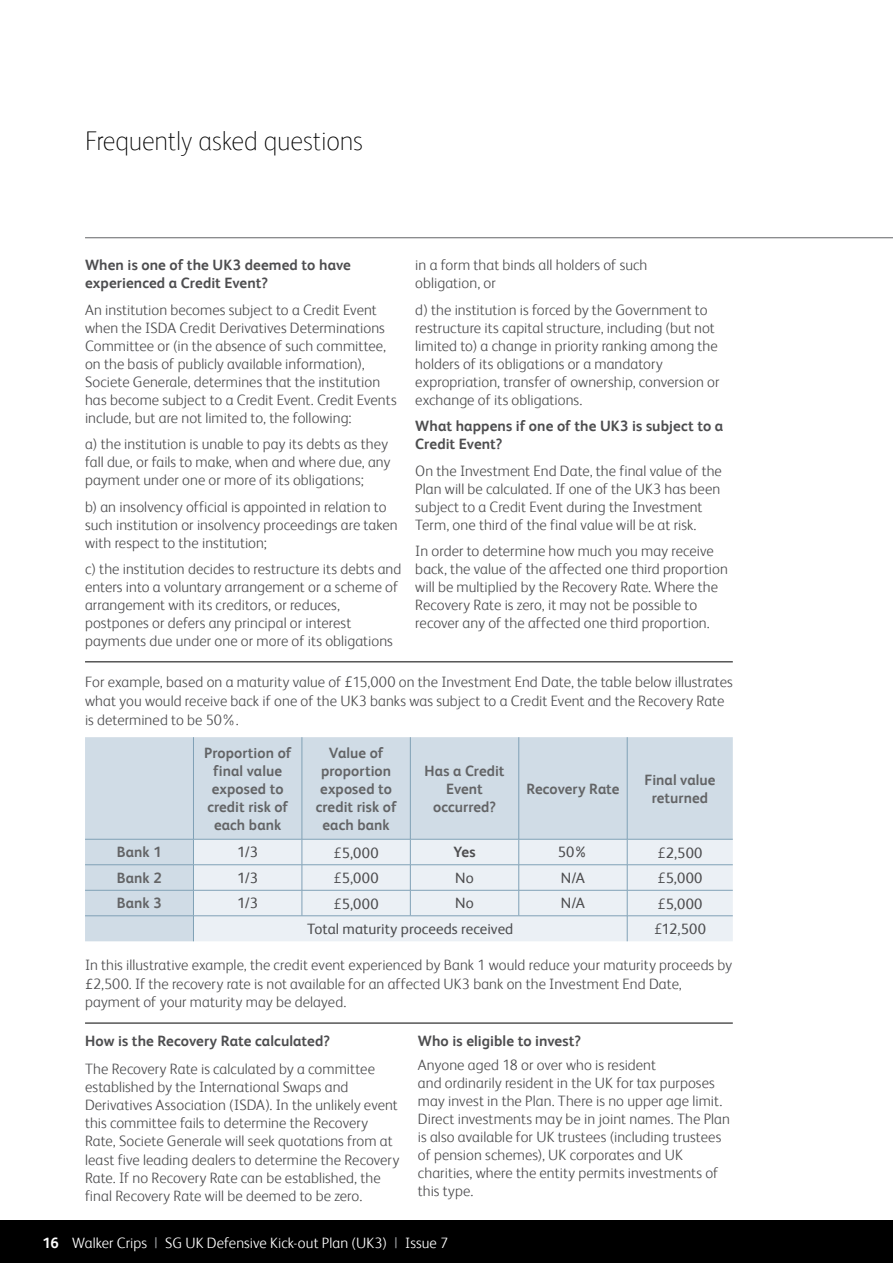
<style>
.page{position:relative;width:893px;height:1263px;background:#fff}
.page>*{position:absolute;margin:0;border:0;box-sizing:border-box;transform-origin:0 0}
.t1{font:100 27px "FS Albert";letter-spacing:-.01em;color:#000}
.t2{font:300 15px/18px "FS Albert";letter-spacing:.005em;color:#4d4d4f}
.t3{font:700 15px/18px "FS Albert";letter-spacing:.005em;color:#636466;text-align:center}
.t4{font:700 15px/18px "FS Albert";letter-spacing:.005em;color:#4d4d4f}
.t5{font:15px "FS Albert";letter-spacing:.01em;color:#4d4d4f}
.t6{font:300 15px "FS Albert";letter-spacing:.005em;color:#fff}
.s1{font-family:"Frutiger"}
.s2{font-family:"Frutiger";font-weight:300}
.s3{font-family:"Frutiger";font-size:14.7px}
.s4{font-weight:700}
.s5{font-weight:400;color:#939598}
</style>
<div class="page">
<div style="left:0;top:1220px;width:893px;height:43px;background:#000"></div>
<hr style="left:85px;top:237px;width:808px;height:1px;background:#636466">
<div style="left:85px;top:737px;width:648px;height:204px;background:#d0dce6"></div>
<div style="left:194px;top:840px;width:539px;height:101px;background:#ebf0f5"></div>
<hr style="left:518px;top:737px;width:1px;height:102px;background:#80a1b6">
<svg style="left:518px;top:840px;width:1px;height:75px"></svg>
<hr style="left:627px;top:737px;width:1px;height:102px;background:#80a1b6">
<hr style="left:85px;top:915px;width:108px;height:1px;background:#80a1b6">
<hr style="left:193px;top:915px;width:109px;height:1px;background:#80a1b6">
<hr style="left:302px;top:915px;width:108px;height:1px;background:#80a1b6">
<hr style="left:410px;top:915px;width:109px;height:1px;background:#80a1b6">
<hr style="left:519px;top:915px;width:108px;height:1px;background:#80a1b6">
<hr style="left:627px;top:915px;width:106px;height:1px;background:#80a1b6">
<svg style="left:193px;top:840px;width:1px;height:101px"></svg>
<hr style="left:193px;top:737px;width:1px;height:102px;background:#80a1b6">
<hr style="left:302px;top:737px;width:1px;height:102px;background:#80a1b6">
<hr style="left:410px;top:737px;width:1px;height:102px;background:#80a1b6">
<hr style="left:85px;top:839px;width:108px;height:1px;background:#80a1b6">
<hr style="left:193px;top:839px;width:109px;height:1px;background:#80a1b6">
<hr style="left:302px;top:839px;width:108px;height:1px;background:#80a1b6">
<hr style="left:410px;top:839px;width:109px;height:1px;background:#80a1b6">
<hr style="left:519px;top:839px;width:108px;height:1px;background:#80a1b6">
<hr style="left:627px;top:839px;width:106px;height:1px;background:#80a1b6">
<hr style="left:85px;top:864px;width:108px;height:1px;background:#80a1b6">
<hr style="left:193px;top:864px;width:109px;height:1px;background:#80a1b6">
<hr style="left:302px;top:864px;width:108px;height:1px;background:#80a1b6">
<hr style="left:410px;top:864px;width:109px;height:1px;background:#80a1b6">
<hr style="left:519px;top:864px;width:108px;height:1px;background:#80a1b6">
<hr style="left:627px;top:864px;width:106px;height:1px;background:#80a1b6">
<hr style="left:85px;top:890px;width:108px;height:1px;background:#80a1b6">
<hr style="left:193px;top:890px;width:109px;height:1px;background:#80a1b6">
<hr style="left:302px;top:890px;width:108px;height:1px;background:#80a1b6">
<svg style="left:302px;top:839px;width:1px;height:76px"></svg>
<hr style="left:410px;top:890px;width:109px;height:1px;background:#80a1b6">
<svg style="left:410px;top:839px;width:1px;height:76px"></svg>
<hr style="left:519px;top:890px;width:108px;height:1px;background:#80a1b6">
<hr style="left:627px;top:890px;width:106px;height:1px;background:#80a1b6">
<svg style="left:627px;top:839px;width:1px;height:102px"></svg>
<hr style="left:85px;top:661px;width:648px;height:1px;background:#000">
<hr style="left:85px;top:1023px;width:648px;height:1px;background:#000">
<h1 class="t1" style="left:85px;top:125px;width:279px">Frequently asked questions</h1>
<p class="t4" style="left:85px;top:256px;width:267px">When is one of the UK3 deemed to have experienced a Credit Event?</p>
<p class="t2" style="left:85px;top:300px;width:313px">An institution becomes subject to a Credit Event when the ISDA Credit Derivatives Determinations Committee or (in the absence of such committee, on the basis of publicly available information), Societe Generale, determines that the institution has become subject to a Credit Event. Credit Events include, but are not limited to, the following:</p>
<p class="t2" style="left:85px;top:435px;width:307px">a) the institution is unable to pay its debts as they fall due, or fails to make, when and where due, any payment under one or more of its obligations;</p>
<p class="t2" style="left:85px;top:497px;width:314px">b) an insolvency official is appointed in relation to such institution or insolvency proceedings are taken with respect to the institution;</p>
<p class="t2" style="left:85px;top:560px;width:318px">c) the institution decides to restructure its debts and enters into a voluntary arrangement or a scheme of arrangement with its creditors, or reduces, postpones or defers any principal or interest payments due under one or more of its obligations</p>
<p class="t2" style="left:415px;top:256px;width:234px">in a form that binds all holders of such obligation, or</p>
<p class="t2" style="left:415px;top:300px;width:306px">d) the institution is forced by the Government to restructure its capital structure, including (but not limited to) a change in priority ranking among the holders of its obligations or a mandatory expropriation, transfer of ownership, conversion or exchange of its obligations.</p>
<p class="t4" style="left:415px;top:417px;width:309px">What happens if one of the UK3 is subject to a<br>Credit Event?</p>
<p class="t2" style="left:415px;top:461px;width:308px">On the Investment End Date, the final value of the Plan will be calculated. If one of the UK3 has been subject to a Credit Event during the Investment Term, one third of the final value will be at risk.</p>
<p class="t2" style="left:415px;top:542px;width:314px">In order to determine how much you may receive back, the value of the affected one third proportion will be multiplied by the Recovery Rate. Where the Recovery Rate is zero, it may not be possible to recover any of the affected one third proportion.</p>
<p class="t2" style="left:85px;top:672px;width:649px;line-height:18.8px">For example, based on a maturity value of <span class="s1">£</span>15,000 on the Investment End Date, the table below illustrates what you would receive back if one of the UK3 banks was subject to a Credit Event and the Recovery Rate is determined to be 50%.</p>
<p class="t3" style="left:204px;top:743px;width:89px">Proportion of final value exposed to credit risk of each bank</p>
<p class="t3" style="left:316px;top:743px;width:82px">Value of proportion exposed to credit risk of each bank</p>
<p class="t3" style="left:425px;top:761px;width:82px">Has a Credit<br>Event occurred?</p>
<p class="t3" style="left:526px;top:779px;width:95px">Recovery Rate</p>
<p class="t3" style="left:644px;top:770px;width:72px">Final value returned</p>
<p class="t3" style="left:117px;top:843px;width:46px">Bank 1</p>
<p class="t5" style="left:237px;top:844px;width:22px">1/3</p>
<p class="t5" style="left:334px;top:844px;width:47px"><span class="s2">£</span>5,000</p>
<p class="t4" style="left:453px;top:843px;width:24px">Yes</p>
<p class="t5" style="left:558px;top:844px;width:32px">50%</p>
<p class="t5" style="left:657px;top:844px;width:47px"><span class="s2">£</span>2,500</p>
<p class="t3" style="left:117px;top:869px;width:46px">Bank 2</p>
<p class="t5" style="left:237px;top:869px;width:22px">1/3</p>
<p class="t5" style="left:334px;top:870px;width:47px"><span class="s2">£</span>5,000</p>
<p class="t5" style="left:455px;top:869px;width:20px">No</p>
<p class="t5" style="left:561px;top:869px;width:26px">N/A</p>
<p class="t5" style="left:657px;top:870px;width:47px"><span class="s2">£</span>5,000</p>
<p class="t3" style="left:117px;top:894px;width:46px">Bank 3</p>
<p class="t5" style="left:237px;top:895px;width:22px">1/3</p>
<p class="t5" style="left:334px;top:895px;width:47px"><span class="s2">£</span>5,000</p>
<p class="t5" style="left:455px;top:895px;width:20px">No</p>
<p class="t5" style="left:561px;top:895px;width:26px">N/A</p>
<p class="t5" style="left:657px;top:895px;width:47px"><span class="s2">£</span>5,000</p>
<p class="t5" style="left:307px;top:920px;width:208px">Total maturity proceeds received</p>
<p class="t5" style="left:654px;top:921px;width:53px"><span class="s2">£</span>12,500</p>
<p class="t2" style="left:85px;top:955px;width:649px;line-height:18.8px">In this illustrative example, the credit event experienced by Bank 1 would reduce your maturity proceeds by <span class="s3">£</span>2,500. If the recovery rate is not available for an affected UK3 bank on the Investment End Date, payment of your maturity may be delayed.</p>
<p class="t4" style="left:85px;top:1031px;width:246px">How is the Recovery Rate calculated?</p>
<p class="t2" style="left:85px;top:1060px;width:316px">The Recovery Rate is calculated by a committee established by the International Swaps and Derivatives Association (ISDA). In the unlikely event this committee fails to determine the Recovery Rate, Societe Generale will seek quotations from at least five leading dealers to determine the Recovery Rate. If no Recovery Rate can be established, the final Recovery Rate will be deemed to be zero.</p>
<p class="t4" style="left:418px;top:1031px;width:164px">Who is eligible to invest?</p>
<p class="t2" style="left:418px;top:1056px;width:314px">Anyone aged 18 or over who is resident<br>and ordinarily resident in the UK for tax purposes may invest in the Plan. There is no upper age limit.<br>Direct investments may be in joint names. The Plan is also available for UK trustees (including trustees of pension schemes), UK corporates and UK charities, where the entity permits investments of this type.</p>
<p class="t6" style="left:43px;top:1234px;width:407px"><span class="s4">16</span> Walker Crips <span class="s5">|</span> SG UK Defensive Kick-out Plan (UK3) <span class="s5">|</span> Issue 7</p>
</div>
